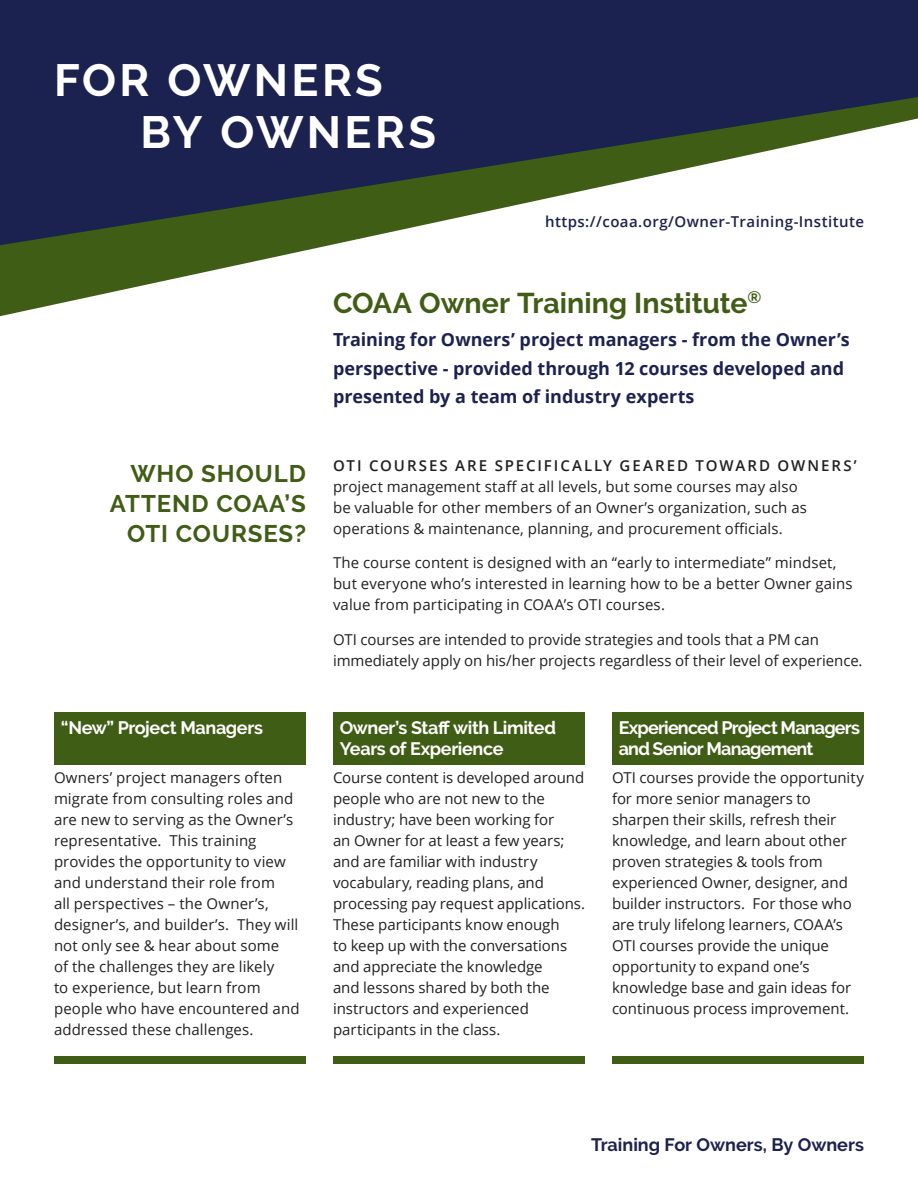
<style>
.page{position:relative;width:918px;height:1188px;background:#fff}
.page>*{position:absolute;margin:0;border:0;box-sizing:border-box;transform-origin:0 0}
.Page_Title{font:700 45px "Raleway";letter-spacing:.07em;color:#fff}
.SubHead{font:700 28.5px "Raleway";color:#405d15}
.Main_Head{font:700 24px/30px "Raleway";letter-spacing:.04em;color:#405d15;text-align:right}
.Body{font:700 18px/28.5px "Open Sans";color:#1c224f}
.SubHead-2{font:700 18px/21px "Raleway";letter-spacing:-.035em;color:#fff}
.t1{font:700 18px "Raleway";color:#1c224f}
.Body-2{font:15px/21px "Open Sans";color:#231f20}
.t2{font:600 15px "Open Sans";letter-spacing:.03em;color:#1c224f}
.s1{font-weight:600}
</style>
<div class="page">
<svg style="left:0;top:245px;width:330px;height:71px;fill:#405d15"></svg>
<svg style="left:0;top:0;width:918px;height:245px;fill:#1c224f"></svg>
<div style="left:54px;top:713px;width:252px;height:52px;background:#405d15"></div>
<div style="left:54px;top:1057px;width:252px;height:7px;background:#405d15"></div>
<div style="left:333px;top:1057px;width:252px;height:7px;background:#405d15"></div>
<div style="left:612px;top:1057px;width:252px;height:7px;background:#405d15"></div>
<div style="left:333px;top:713px;width:252px;height:52px;background:#405d15"></div>
<div style="left:612px;top:713px;width:252px;height:52px;background:#405d15"></div>
<p class="Page_Title" style="left:54px;top:55px;width:330px">FOR OWNERS</p>
<p class="Page_Title" style="left:140px;top:107px;width:297px">BY OWNERS</p>
<p class="t2" style="left:545px;top:211px;width:320px">https://coaa.org/Owner-Training-Institute</p>
<p class="SubHead" style="left:333px;top:286px;width:430px">COAA Owner Training Institute<sup>®</sup></p>
<p class="Body" style="left:333px;top:325px;width:518px">Training for Owners’ project managers - from the Owner’s perspective - provided through 12 courses developed and presented by a team of industry experts</p>
<p class="Main_Head" style="left:110px;top:458px;width:198px">WHO SHOULD<br>ATTEND COAA’S<br>OTI COURSES?</p>
<p class="Body-2" style="left:333px;top:454px;width:525px"><span class="s1">OTI COURSES ARE SPECIFICALLY GEARED TOWARD OWNERS’ </span>project management staff at all levels, but some courses may also<br>be valuable for other members of an Owner’s organization, such as operations &amp; maintenance, planning, and procurement officials.</p>
<p class="Body-2" style="left:333px;top:552px;width:521px">The course content is designed with an “early to intermediate” mindset, but everyone who’s interested in learning how to be a better Owner gains value from participating in COAA’s OTI courses.</p>
<p class="Body-2" style="left:333px;top:628px;width:531px">OTI courses are intended to provide strategies and tools that a PM can immediately apply on his/her projects regardless of their level of experience.</p>
<p class="SubHead-2" style="left:61px;top:717px;width:204px">“New” Project Managers</p>
<p class="Body-2" style="left:54px;top:766px;width:247px">Owners’ project managers often migrate from consulting roles and are new to serving as the Owner’s representative. This training provides the opportunity to view and understand their role from<br>all perspectives – the Owner’s, designer’s, and builder’s. They will not only see &amp; hear about some<br>of the challenges they are likely<br>to experience, but learn from people who have encountered and addressed these challenges.</p>
<p class="SubHead-2" style="left:340px;top:717px;width:218px">Owner’s Staff with Limited<br>Years of Experience</p>
<p class="Body-2" style="left:333px;top:766px;width:253px">Course content is developed around people who are not new to the industry; have been working for<br>an Owner for at least a few years; and are familiar with industry vocabulary, reading plans, and processing pay request applications.<br>These participants know enough<br>to keep up with the conversations and appreciate the knowledge<br>and lessons shared by both the instructors and experienced participants in the class.</p>
<p class="SubHead-2" style="left:619px;top:717px;width:243px">Experienced Project Managers and Senior Management</p>
<p class="Body-2" style="left:612px;top:766px;width:254px">OTI courses provide the opportunity for more senior managers to sharpen their skills, refresh their knowledge, and learn about other proven strategies &amp; tools from experienced Owner, designer, and builder instructors. For those who are truly lifelong learners, COAA’s OTI courses provide the unique opportunity to expand one’s knowledge base and gain ideas for continuous process improvement.</p>
<p class="t1" style="left:591px;top:1134px;width:274px">Training For Owners, By Owners</p>
</div>
